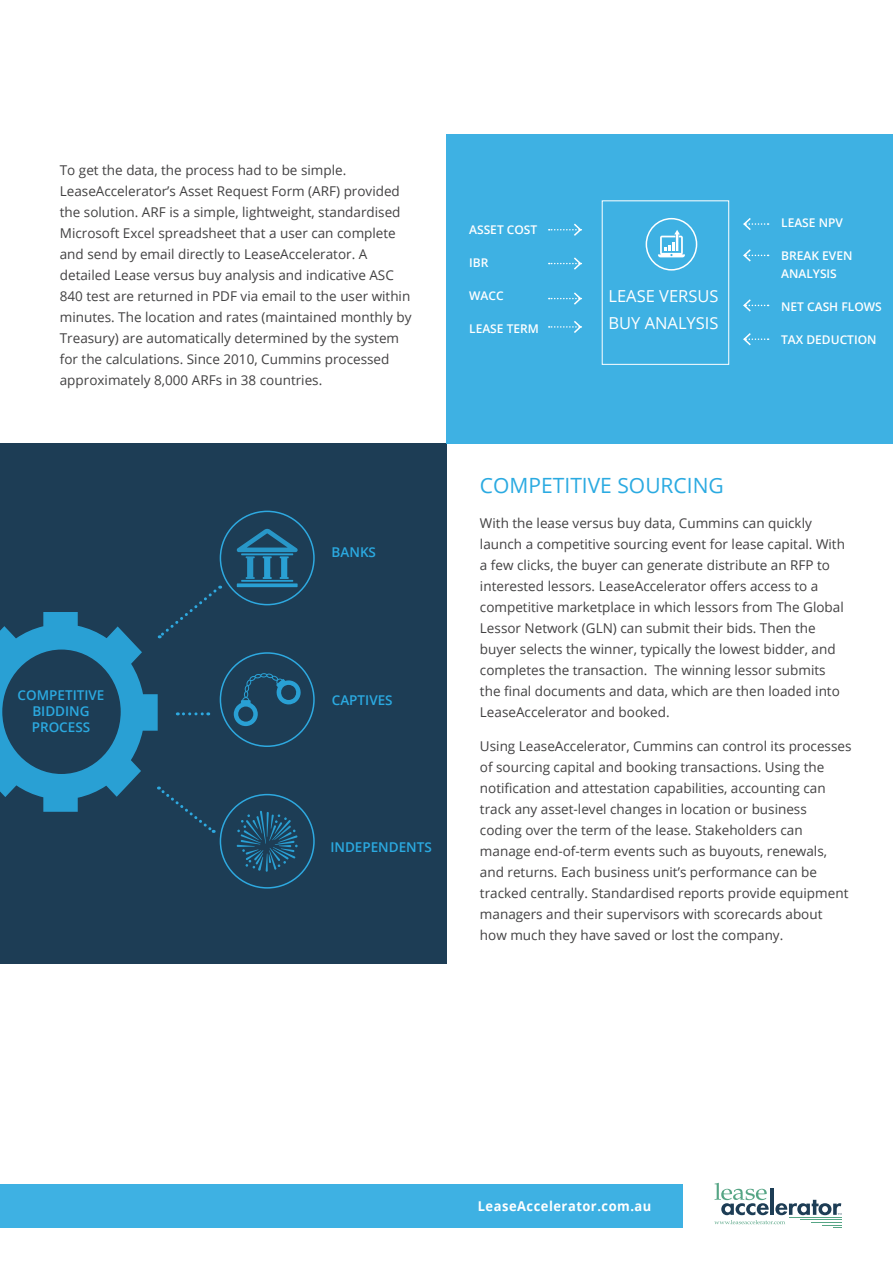
<style>
.page{position:relative;width:893px;height:1263px;background:#fff}
.page>*{position:absolute;margin:0;border:0;box-sizing:border-box;transform-origin:0 0}
.t1{font:21px "Open Sans";color:#2baae1}
.t2{font:16.5px/27px "Open Sans";color:#fff}
.t3{font:13.5px/21px "Open Sans";color:#424142}
.t4{font:600 13.5px/16.2px "Open Sans";color:#2baae1;text-align:center}
.t5{font:700 13.5px "Open Sans";letter-spacing:.04em;color:#fff;scale:.96 1}
.t6{font:600 12px/18px "Open Sans";color:#fff}
</style>
<div class="page">
<div style="left:0;top:1185px;width:683px;height:43px;background:#3eb1e3"></div>
<svg style="left:714px;top:1183px;width:128px;height:45px"></svg>
<hr style="left:811px;top:1222px;width:30px;height:1px;background:#56a585">
<hr style="left:800px;top:1219px;width:41px;height:1px;background:#56a585">
<hr style="left:789px;top:1217px;width:52px;height:1px;background:#56a585">
<div style="left:0;top:444px;width:446px;height:520px;background:#1d3d55"></div>
<div style="left:446px;top:135px;width:447px;height:309px;background:#3eb1e3"></div>
<div style="left:220px;top:511px;width:95px;height:94px;border:2px solid #2ea9e0;border-radius:50%"></div>
<div style="left:646px;top:218px;width:51px;height:53px;border:2px solid #fff;border-radius:50%"></div>
<div style="left:220px;top:652px;width:95px;height:95px;border:2px solid #2ea9e0;border-radius:50%"></div>
<div style="left:220px;top:794px;width:95px;height:95px;border:2px solid #2ea9e0;border-radius:50%"></div>
<svg style="left:237px;top:583px;width:61px;height:4px"></svg>
<hr style="left:241px;top:580px;width:52px;height:2px;background:#2baae1">
<svg style="left:236px;top:529px;width:62px;height:50px"></svg>
<svg style="left:234px;top:673px;width:67px;height:53px"></svg>
<svg style="left:237px;top:811px;width:61px;height:61px"></svg>
<svg style="left:0;top:586px;width:221px;height:248px"></svg>
<svg style="left:658px;top:230px;width:27px;height:27px"></svg>
<div style="left:602px;top:200px;width:127px;height:165px;border:1px solid #fff"></div>
<svg style="left:549px;top:223px;width:33px;height:13px"></svg>
<svg style="left:743px;top:333px;width:26px;height:13px"></svg>
<svg style="left:549px;top:257px;width:33px;height:13px"></svg>
<svg style="left:743px;top:299px;width:26px;height:13px"></svg>
<svg style="left:549px;top:292px;width:33px;height:13px"></svg>
<svg style="left:743px;top:249px;width:26px;height:13px"></svg>
<svg style="left:549px;top:321px;width:33px;height:12px"></svg>
<svg style="left:743px;top:218px;width:26px;height:12px"></svg>
<p class="t3" style="left:60px;top:159px;width:353px">To get the data, the process had to be simple.<br>LeaseAccelerator’s Asset Request Form (ARF) provided the solution. ARF is a simple, lightweight, standardised Microsoft Excel spreadsheet that a user can complete and send by email directly to LeaseAccelerator. A detailed Lease versus buy analysis and indicative ASC 840 test are returned in PDF via email to the user within minutes. The location and rates (maintained monthly by Treasury) are automatically determined by the system for the calculations. Since 2010, Cummins processed approximately 8,000 ARFs in 38 countries.</p>
<p class="t4" style="left:18px;top:686px;width:88px">COMPETITIVE<br>BIDDING<br>PROCESS</p>
<p class="t4" style="left:332px;top:544px;width:46px">BANKS</p>
<p class="t4" style="left:332px;top:692px;width:62px">CAPTIVES</p>
<p class="t4" style="left:330px;top:838px;width:103px">INDEPENDENTS</p>
<p class="t6" style="left:469px;top:220px;width:70px">ASSET COST</p>
<p class="t6" style="left:469px;top:253px;width:21px">IBR</p>
<p class="t6" style="left:469px;top:286px;width:36px">WACC</p>
<p class="t6" style="left:469px;top:319px;width:71px">LEASE TERM</p>
<p class="t2" style="left:608px;top:282px;width:112px">LEASE VERSUS<br>BUY ANALYSIS</p>
<p class="t6" style="left:781px;top:213px;width:63px">LEASE NPV</p>
<p class="t6" style="left:781px;top:246px;width:73px">BREAK EVEN<br>ANALYSIS</p>
<p class="t6" style="left:781px;top:297px;width:102px">NET CASH FLOWS</p>
<p class="t6" style="left:781px;top:330px;width:97px">TAX DEDUCTION</p>
<h1 class="t1" style="left:480px;top:471px;width:245px">COMPETITIVE SOURCING</h1>
<p class="t3" style="left:480px;top:512px;width:366px">With the lease versus buy data, Cummins can quickly launch a competitive sourcing event for lease capital. With a few clicks, the buyer can generate distribute an RFP to interested lessors. LeaseAccelerator offers access to a competitive marketplace in which lessors from The Global Lessor Network (GLN) can submit their bids. Then the buyer selects the winner, typically the lowest bidder, and completes the transaction. The winning lessor submits the final documents and data, which are then loaded into LeaseAccelerator and booked.</p>
<p class="t3" style="left:480px;top:735px;width:373px">Using LeaseAccelerator, Cummins can control its processes of sourcing capital and booking transactions. Using the notification and attestation capabilities, accounting can track any asset-level changes in location or business coding over the term of the lease. Stakeholders can manage end-of-term events such as buyouts, renewals, and returns. Each business unit’s performance can be tracked centrally. Standardised reports provide equipment managers and their supervisors with scorecards about how much they have saved or lost the company.</p>
<p class="t5" style="left:478px;top:1196px;width:182px">LeaseAccelerator.com.au</p>
</div>
